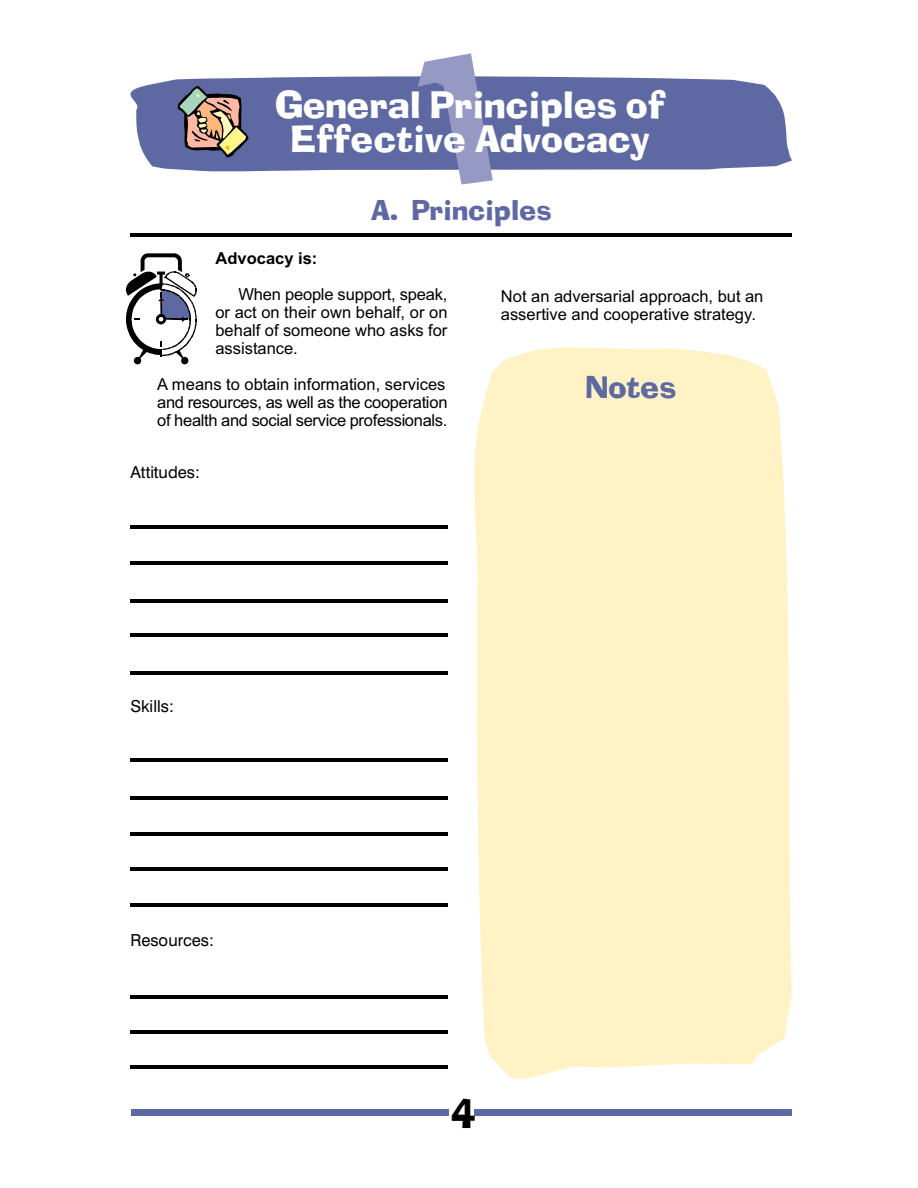
<style>
.page{position:relative;width:918px;height:1188px;background:#fff}
.page>*{position:absolute;margin:0;border:0;box-sizing:border-box;transform-origin:0 0}
.t1{font:36px/34.3px "Adelaide";color:#fff;text-align:center}
.t2{font:36px "Adelaide";color:#000}
.t3{font:30px "Adelaide";color:#5e69a3}
.t4{font:27px "Adelaide";color:#5e69a3}
.t5{font:16.5px/18px "Arial";color:#000}
.t6{font:16.5px "Swis 721 BT";color:#000}
.t7{font:700 16.5px "Arial";color:#000}
</style>
<div class="page">
<svg style="left:130px;top:76px;width:662px;height:95px;background:#6a74aa"></svg>
<svg style="left:178px;top:86px;width:71px;height:72px;background:#8b7e7c"></svg>
<svg style="left:418px;top:53px;width:75px;height:131px;background:#9095c0"></svg>
<hr style="left:130px;top:233px;width:662px;height:3px;background:#000">
<div style="left:131px;top:1109px;width:317px;height:6px;background:#5e69a3"></div>
<div style="left:475px;top:1109px;width:317px;height:6px;background:#5e69a3"></div>
<svg style="left:126px;top:253px;width:71px;height:111px"></svg>
<div style="left:474px;top:347px;width:318px;height:732px;background:#fff2c4"></div>
<hr style="left:130px;top:526px;width:318px;height:3px;background:#000">
<hr style="left:130px;top:562px;width:318px;height:3px;background:#000">
<hr style="left:130px;top:599px;width:318px;height:3px;background:#000">
<hr style="left:130px;top:634px;width:318px;height:3px;background:#000">
<hr style="left:130px;top:671px;width:318px;height:3px;background:#000">
<hr style="left:130px;top:759px;width:318px;height:3px;background:#000">
<hr style="left:130px;top:796px;width:318px;height:3px;background:#000">
<hr style="left:130px;top:833px;width:318px;height:3px;background:#000">
<hr style="left:130px;top:868px;width:318px;height:3px;background:#000">
<hr style="left:130px;top:903px;width:318px;height:3px;background:#000">
<hr style="left:130px;top:996px;width:318px;height:3px;background:#000">
<hr style="left:130px;top:1031px;width:318px;height:3px;background:#000">
<hr style="left:130px;top:1066px;width:318px;height:3px;background:#000">
<h1 class="t1" style="left:275px;top:92px;width:392px">General Principles of<br>Effective Advocacy</h1>
<h3 class="t4" style="left:371px;top:194px;width:182px">A. Principles</h3>
<p class="t7" style="left:215px;top:252px;width:103px">Advocacy is:</p>
<p class="t5" style="left:215px;top:287px;width:234px;text-align:justify;text-indent:23px">When people support, speak, or act on their own behalf, or on behalf of someone who asks for assistance.</p>
<p class="t5" style="left:157px;top:377px;width:292px">A means to obtain information, services and resources, as well as the cooperation of health and social service professionals.</p>
<p class="t6" style="left:130px;top:465px;width:71px">Attitudes:</p>
<p class="t5" style="left:501px;top:288px;width:264px">Not an adversarial approach, but an assertive and cooperative strategy.</p>
<h2 class="t3" style="left:586px;top:370px;width:92px">Notes</h2>
<p class="t6" style="left:130px;top:699px;width:45px">Skills:</p>
<p class="t6" style="left:130px;top:934px;width:85px">Resources:</p>
<h1 class="t2" style="left:451px;top:1092px;width:26px">4</h1>
</div>
